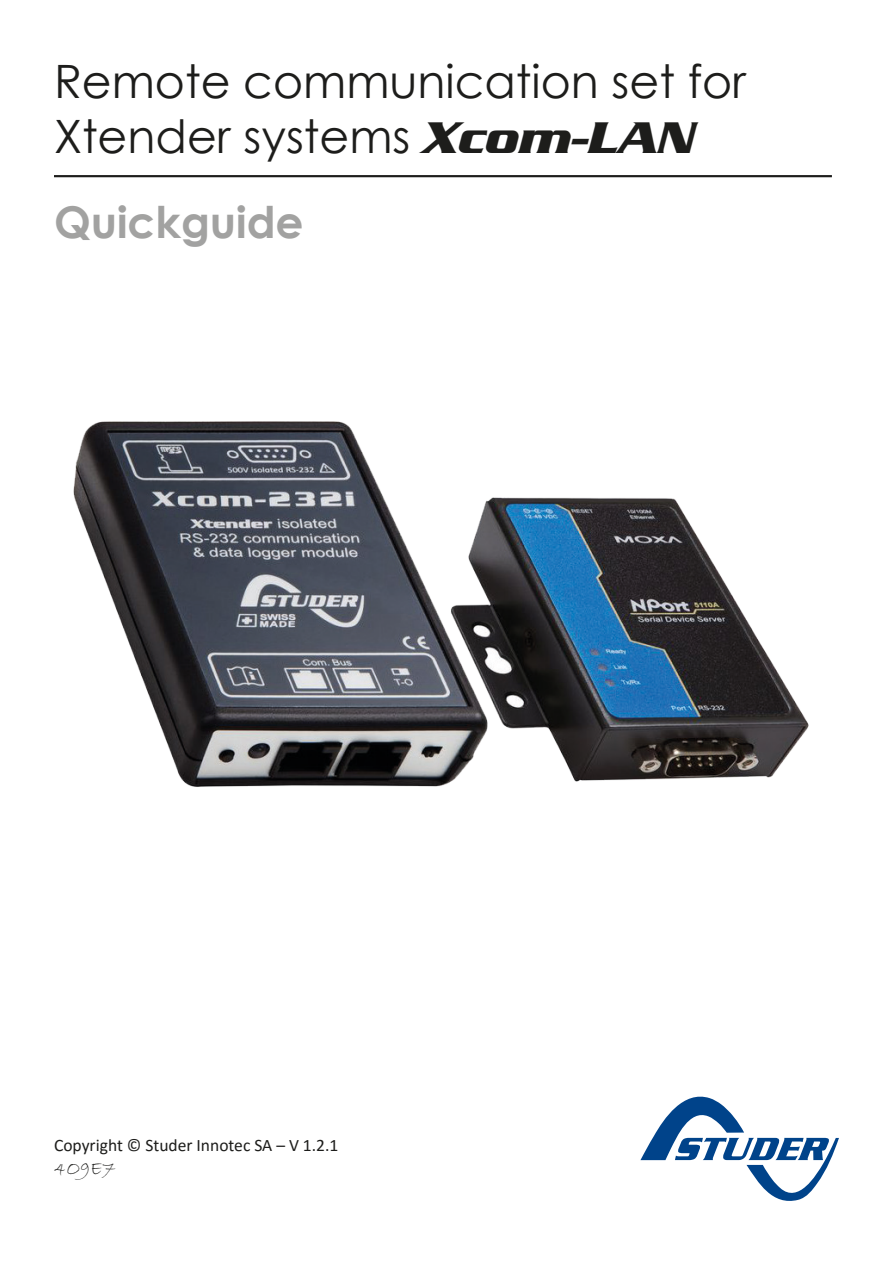
<style>
.page{position:relative;width:893px;height:1263px;background:#fff}
.page>*{position:absolute;margin:0;border:0;box-sizing:border-box;transform-origin:0 0}
.t1{font:46.05px/55.2px "Century Gothic";color:#1d1d1b}
.t2{font:700 43.8px "Century Gothic";color:#a2a2a1}
.t3{font:19.65px "Bradley Hand ITC";color:#1d1d1b}
.t4{font:17.55px "Calibri";color:#1d1d1b}
.s1{font-family:"Serpentine DEE";font-weight:700;font-style:italic}
</style>
<div class="page">
<hr style="left:54px;top:175px;width:778px;height:2px;background:#1d1d1b">
<img style="left:73px;top:421px;width:736px;height:366px">
<svg style="left:640px;top:1096px;width:199px;height:105px"></svg>
<p class="t1" style="left:54px;top:53px;width:694px">Remote communication set for<br>Xtender systems <span class="s1">Xcom-LAN</span></p>
<p class="t2" style="left:54px;top:188px;width:251px">Quickguide</p>
<p class="t4" style="left:54px;top:1133px;width:286px">Copyright © Studer Innotec SA – V 1.2.1</p>
<p class="t3" style="left:54px;top:1156px;width:63px">4O9E7</p>
</div>
